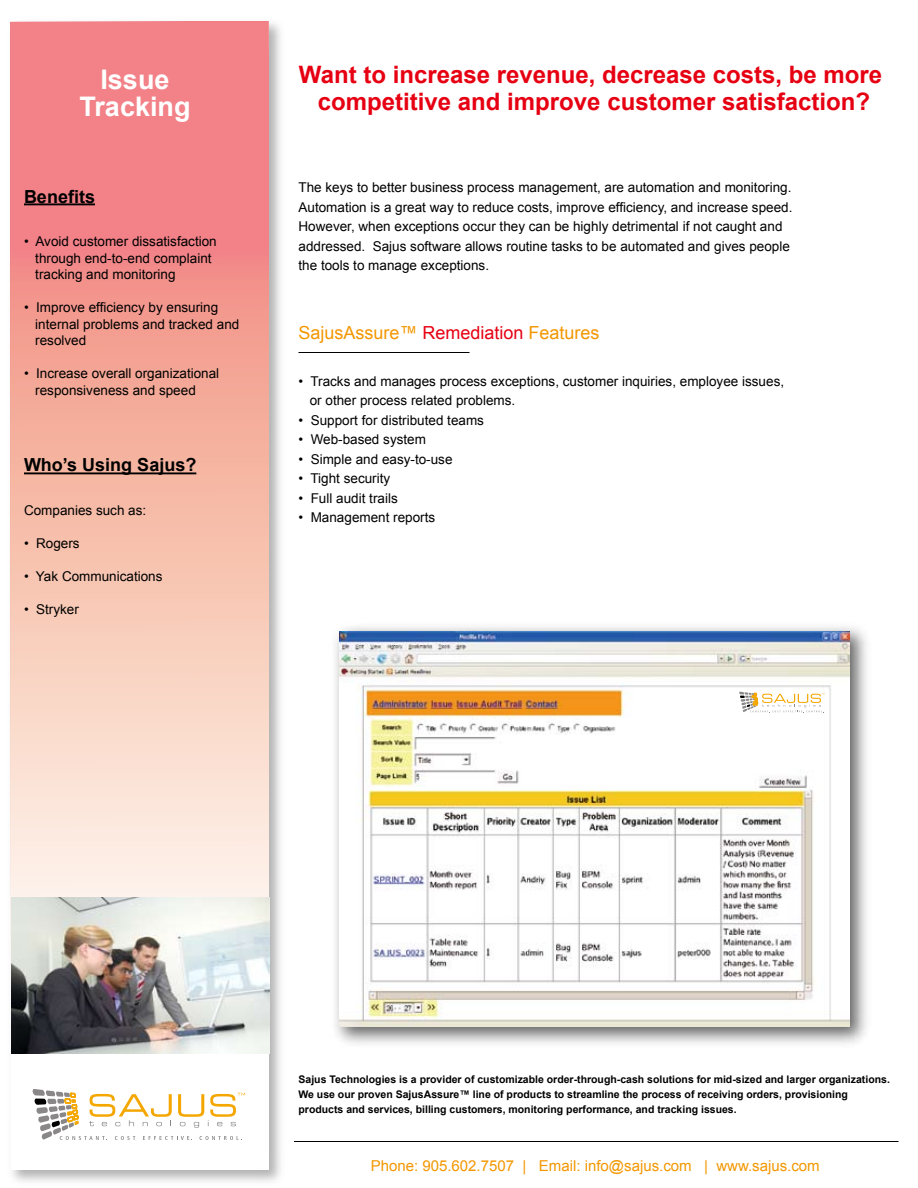
<style>
.page{position:relative;width:918px;height:1188px;background:#fff}
.page>*{position:absolute;margin:0;border:0;box-sizing:border-box;transform-origin:0 0}
.t1{font:700 27px/27px "Arial";color:#fff;text-align:center}
.t2{font:700 24px/27px "Arial";color:#e60012;text-align:center}
.t3{font:18px "Arial";color:#f39700}
.t4{font:700 18px "Arial";color:#000}
.t5{font:15px "Arial";color:#f39700}
.t6{font:13.5px/16.5px "Arial";color:#000}
.t7{font:700 10.5px/15px "Arial";color:#000}
.s1{color:#e60012}
</style>
<div class="page">
<img style="left:10px;top:21px;width:271px;height:1161px">
<svg style="left:11px;top:22px;width:258px;height:1148px;background:#f6b6ae"></svg>
<svg style="left:32px;top:1073px;width:213px;height:68px"></svg>
<hr style="left:24px;top:203px;width:71px;height:2px;background:#000">
<img style="left:11px;top:897px;width:258px;height:156px">
<hr style="left:24px;top:472px;width:172px;height:2px;background:#000">
<img style="left:335px;top:626px;width:532px;height:418px">
<img style="left:340px;top:631px;width:510px;height:396px">
<hr style="left:298px;top:352px;width:172px;height:1px;background:#000">
<hr style="left:294px;top:1141px;width:604px;height:1px;background:#000">
<svg style="left:739px;top:692px;width:86px;height:21px"></svg>
<h1 class="t1" style="left:79px;top:66px;width:113px">Issue<br>Tracking</h1>
<h3 class="t4" style="left:24px;top:184px;width:73px">Benefits</h3>
<p class="t6" style="left:35px;top:233px;width:183px;text-indent:-11px">• Avoid customer dissatisfaction through end-to-end complaint tracking and monitoring</p>
<p class="t6" style="left:35px;top:299px;width:206px;text-indent:-11px">• Improve efficiency by ensuring internal problems and tracked and resolved</p>
<p class="t6" style="left:35px;top:365px;width:186px;text-indent:-11px">• Increase overall organizational responsiveness and speed</p>
<h3 class="t4" style="left:24px;top:453px;width:174px">Who’s Using Sajus?</h3>
<p class="t6" style="left:24px;top:502px;width:124px">Companies such as:</p>
<p class="t6" style="left:24px;top:535px;width:57px">• Rogers</p>
<p class="t6" style="left:24px;top:568px;width:140px">• Yak Communications</p>
<p class="t6" style="left:24px;top:601px;width:56px">• Stryker</p>
<h2 class="t2" style="left:299px;top:61px;width:585px">Want to increase revenue, decrease costs, be more competitive and improve customer satisfaction?</h2>
<p class="t6" style="left:298px;top:178px;width:495px;line-height:19.5px">The keys to better business process management, are automation and monitoring.<br>Automation is a great way to reduce costs, improve efficiency, and increase speed.<br>However, when exceptions occur they can be highly detrimental if not caught and addressed. Sajus software allows routine tasks to be automated and gives people the tools to manage exceptions.</p>
<h3 class="t3" style="left:298px;top:321px;width:303px">SajusAssure™ <span class="s1">Remediation</span> Features</h3>
<p class="t6" style="left:310px;top:371px;width:476px;line-height:19.5px;text-indent:-11px">• Tracks and manages process exceptions, customer inquiries, employee issues, or other process related problems.</p>
<p class="t6" style="left:298px;top:412px;width:187px">• Support for distributed teams</p>
<p class="t6" style="left:298px;top:431px;width:129px">• Web-based system</p>
<p class="t6" style="left:298px;top:451px;width:156px">• Simple and easy-to-use</p>
<p class="t6" style="left:298px;top:470px;width:93px">• Tight security</p>
<p class="t6" style="left:298px;top:490px;width:101px">• Full audit trails</p>
<p class="t6" style="left:298px;top:509px;width:138px">• Management reports</p>
<p class="t7" style="left:298px;top:1072px;width:593px">Sajus Technologies is a provider of customizable order-through-cash solutions for mid-sized and larger organizations.<br>We use our proven SajusAssure™ line of products to streamline the process of receiving orders, provisioning products and services, billing customers, monitoring performance, and tracking issues.</p>
<p class="t5" style="left:371px;top:1156px;width:451px">Phone: 905.602.7507 | Email: info@sajus.com | www.sajus.com</p>
</div>
